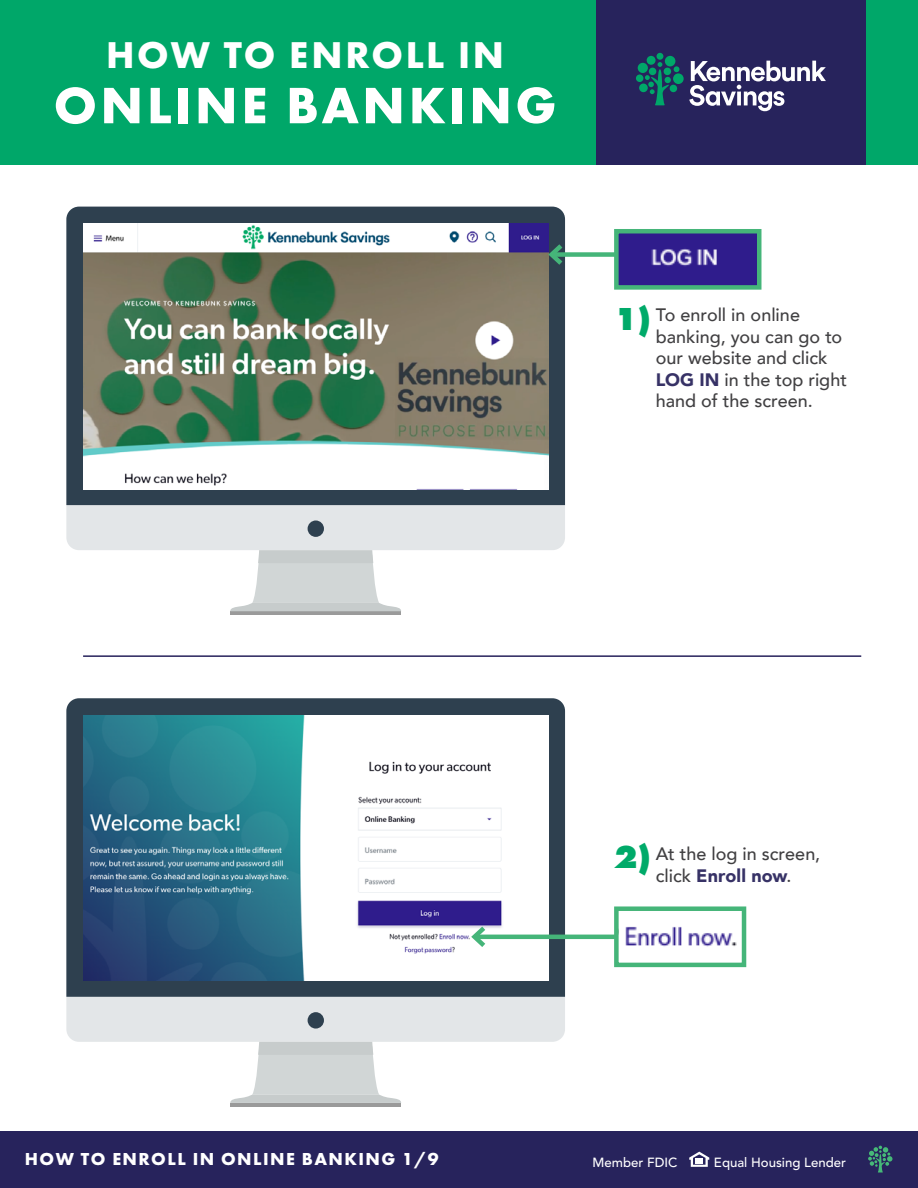
<style>
.page{position:relative;width:918px;height:1188px;background:#fff}
.page>*{position:absolute;margin:0;border:0;box-sizing:border-box;transform-origin:0 0}
.t1{font:700 53.1px "Futura PT";letter-spacing:.065em;color:#fff}
.t2{font:700 38.7px "Futura PT";letter-spacing:.07em;color:#fff}
.t3{font:500 18px/21.6px "Avenir";color:#414042}
.t4{font:700 18px "Futura PT";letter-spacing:.08em;color:#fff}
.t5{font:500 13.2px "Avenir";color:#fff}
.s1{font-family:"Futura PT";font-weight:800;font-size:33px;color:#00aa69}
.s2{font-weight:900;color:#373266}
</style>
<div class="page">
<svg style="left:230px;top:611px;width:171px;height:4px"></svg>
<div style="left:66px;top:207px;width:499px;height:343px;background:#e3e6e8;border-radius:13px"></div>
<div style="left:66px;top:207px;width:499px;height:298px;background:#2e404f"></div>
<svg style="left:230px;top:550px;width:171px;height:61px"></svg>
<div style="left:308px;top:521px;width:16px;height:16px;background:#2e404f;border-radius:50%"></div>
<hr style="left:230px;top:1103px;width:171px;height:4px;background:#9a9a9a">
<div style="left:66px;top:698px;width:499px;height:344px;background:#e3e6e8;border-radius:13px"></div>
<div style="left:66px;top:698px;width:499px;height:299px;background:#2e404f"></div>
<svg style="left:230px;top:1042px;width:171px;height:61px"></svg>
<div style="left:308px;top:1012px;width:16px;height:17px;background:#2e404f;border-radius:50%"></div>
<div style="left:0;top:1132px;width:918px;height:56px;background:#27235c"></div>
<svg style="left:868px;top:1146px;width:24px;height:27px"></svg>
<img style="left:83px;top:224px;width:465px;height:265px">
<img style="left:83px;top:715px;width:465px;height:266px">
<div style="left:552px;top:252px;width:64px;height:5px;background:#45b579"></div>
<svg style="left:545px;top:240px;width:22px;height:29px"></svg>
<hr style="left:475px;top:935px;width:141px;height:4px;background:#45b579">
<svg style="left:468px;top:922px;width:22px;height:30px"></svg>
<hr style="left:83px;top:655px;width:778px;height:2px;background:#27235c">
<img style="left:619px;top:234px;width:137px;height:51px">
<div style="left:614px;top:229px;width:147px;height:61px;border:4px solid #45b579"></div>
<img style="left:625px;top:926px;width:112px;height:21px">
<div style="left:614px;top:906px;width:132px;height:61px;border:4px solid #45b579"></div>
<div style="left:0;top:0;width:918px;height:164px;background:#00a769"></div>
<div style="left:596px;top:0;width:270px;height:164px;background:#27235c"></div>
<svg style="left:689px;top:61px;width:137px;height:50px"></svg>
<div style="left:647px;top:56px;width:9px;height:9px;background:#00a769;border-radius:50%"></div>
<div style="left:638px;top:63px;width:10px;height:10px;background:#00a769;border-radius:50%"></div>
<div style="left:636px;top:74px;width:7px;height:8px;background:#00a769;border-radius:50%"></div>
<div style="left:657px;top:53px;width:6px;height:7px;background:#00a769;border-radius:50%"></div>
<div style="left:665px;top:56px;width:10px;height:10px;background:#00a769;border-radius:50%"></div>
<div style="left:673px;top:73px;width:11px;height:11px;background:#00a769;border-radius:50%"></div>
<div style="left:639px;top:84px;width:9px;height:8px;background:#00a769;border-radius:50%"></div>
<svg style="left:645px;top:62px;width:34px;height:43px"></svg>
<svg style="left:689px;top:1152px;width:20px;height:15px"></svg>
<h2 class="t2" style="left:106px;top:30px;width:400px">HOW TO ENROLL IN</h2>
<h1 class="t1" style="left:54px;top:71px;width:504px">ONLINE BANKING</h1>
<p class="t3" style="left:656px;top:303px;width:193px;text-indent:-42px"><span class="s1">1)</span> To enroll in online banking, you can go to our website and click<br><span class="s2">LOG IN</span> in the top right hand of the screen.</p>
<p class="t4" style="left:25px;top:1148px;width:415px">HOW TO ENROLL IN ONLINE BANKING 1/9</p>
<p class="t3" style="left:656px;top:842px;width:166px;text-indent:-42px"><span class="s1">2)</span> At the log in screen, click <span class="s2">Enroll now</span>.</p>
<p class="t5" style="left:593px;top:1151px;width:86px">Member FDIC</p>
<p class="t5" style="left:714px;top:1151px;width:134px">Equal Housing Lender</p>
</div>
